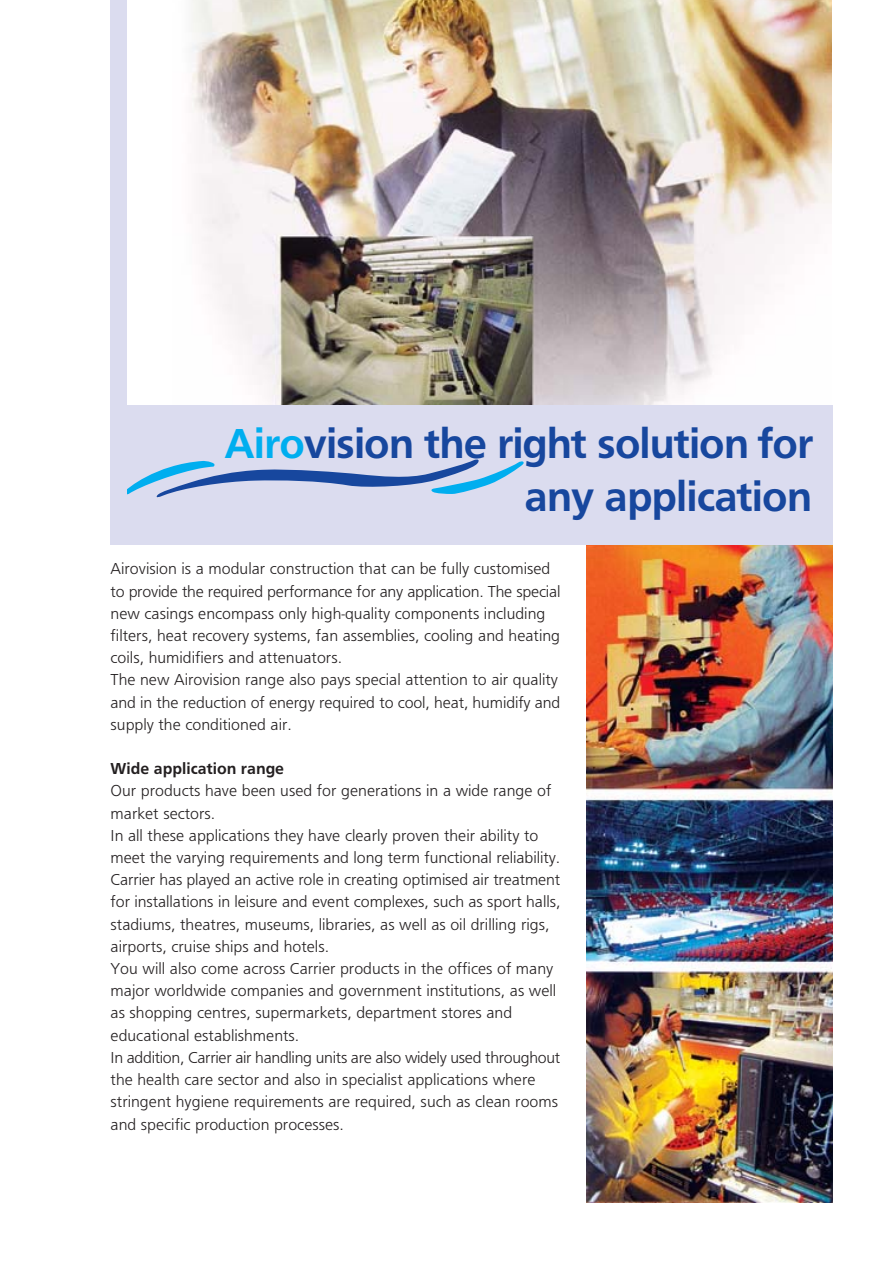
<style>
.page{position:relative;width:893px;height:1263px;background:#fff}
.page>*{position:absolute;margin:0;border:0;box-sizing:border-box;transform-origin:0 0}
.t1{font:700 43.5px/52.5px "Frutiger Sans";letter-spacing:-.025em;color:#17479e;text-align:right}
.t2{font:300 16.5px/22.2px "Frutiger Sans";color:#231f20}
.t3{font:700 16.5px "Frutiger Sans";color:#231f20}
.s1{color:#00aeef}
</style>
<div class="page">
<img style="left:191px;top:0;width:640px;height:405px">
<img style="left:586px;top:544px;width:246px;height:659px">
<div style="left:111px;top:405px;width:721px;height:139px;background:#dbdcef"></div>
<svg style="left:127px;top:459px;width:397px;height:39px"></svg>
<div style="left:111px;top:0;width:16px;height:544px;background:#dbdcef"></div>
<h1 class="t1" style="left:224px;top:422px;width:590px"><span class="s1">Airo</span>vision the right solution for any application</h1>
<p class="t2" style="left:111px;top:560px;width:451px">Airovision is a modular construction that can be fully customised to provide the required performance for any application. The special new casings encompass only high-quality components including filters, heat recovery systems, fan assemblies, cooling and heating coils, humidifiers and attenuators.<br>The new Airovision range also pays special attention to air quality and in the reduction of energy required to cool, heat, humidify and supply the conditioned air.</p>
<p class="t3" style="left:111px;top:763px;width:175px">Wide application range</p>
<p class="t2" style="left:111px;top:782px;width:451px">Our products have been used for generations in a wide range of market sectors.<br>In all these applications they have clearly proven their ability to meet the varying requirements and long term functional reliability.<br>Carrier has played an active role in creating optimised air treatment for installations in leisure and event complexes, such as sport halls, stadiums, theatres, museums, libraries, as well as oil drilling rigs, airports, cruise ships and hotels.<br>You will also come across Carrier products in the offices of many major worldwide companies and government institutions, as well as shopping centres, supermarkets, department stores and educational establishments.<br>In addition, Carrier air handling units are also widely used throughout the health care sector and also in specialist applications where stringent hygiene requirements are required, such as clean rooms and specific production processes.</p>
</div>
